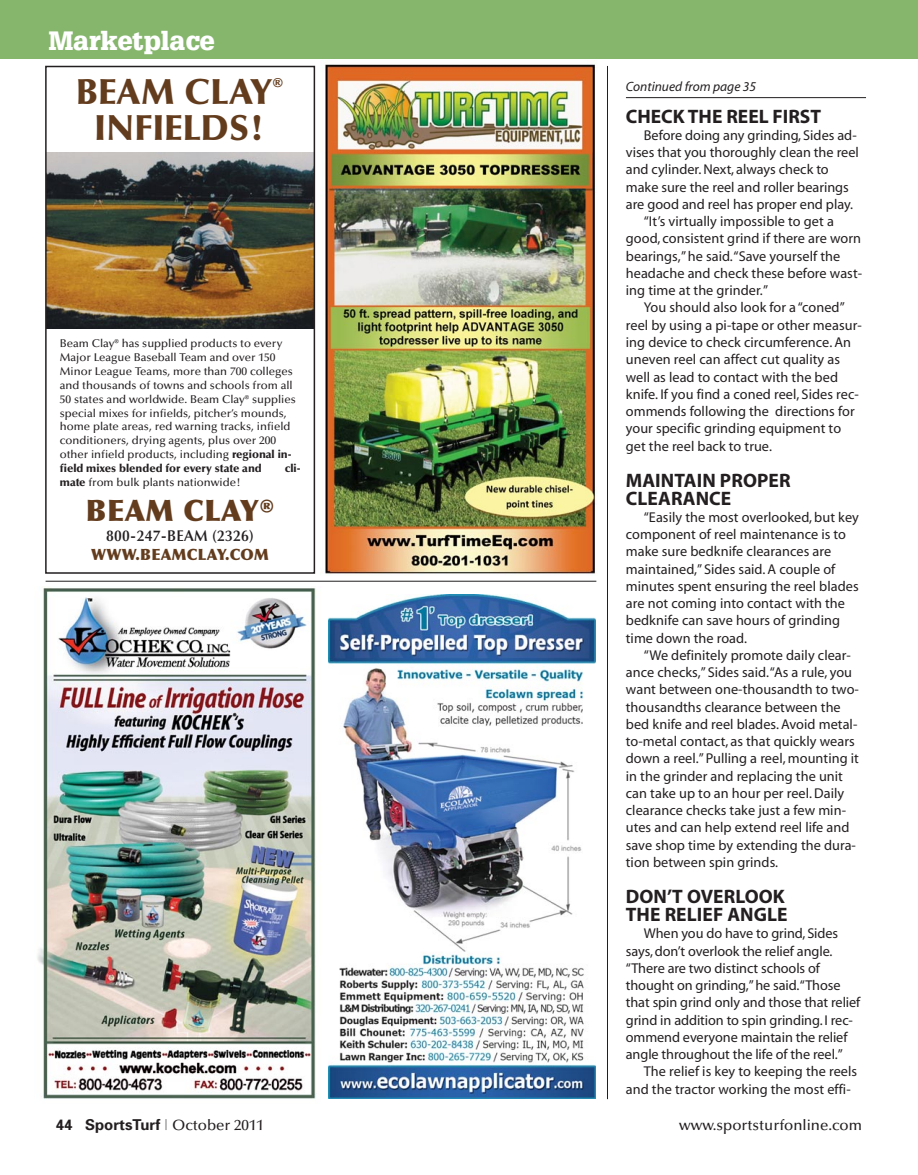
<style>
.page{position:relative;width:918px;height:1175px;background:#fff}
.page>*{position:absolute;margin:0;border:0;box-sizing:border-box;transform-origin:0 0}
.t1{font:900 36px/36px "Optima";color:#633c1d;text-align:center}
.t2{font:900 29.55px "Optima";letter-spacing:.02em;color:#633c1d;scale:.96 1}
.t3{font:900 25.95px "Glypha";color:#fff}
.t4{font:700 19.5px/18px "Myriad";letter-spacing:.005em;color:#231f20}
.t5{font:600 15.6px/18.8px "Optima";letter-spacing:.02em;color:#231f20;text-align:center;scale:.96 1}
.t6{font:700 15px "Univers";color:#231f20}
.t7{font:500 15px "Optima";color:#231f20}
.t8{font:14.25px "Myriad";letter-spacing:.005em;color:#231f20}
.t9{font:italic 13.5px "Myriad";color:#231f20}
.t10{font:500 11.25px/13.8px "Optima";color:#231f20}
.t11{font:900 11.25px "Optima";color:#231f20}
.s1{font-weight:900}
.s2{font-weight:900;color:#633c1d}
.s3{font-weight:100;font-stretch:ultra-condensed}
.s4{font-family:"Optima";font-weight:500}
</style>
<div class="page">
<div style="left:0;top:0;width:918px;height:59px;background:#85b66c"></div>
<hr style="left:46px;top:581px;width:550px;height:1px;background:#231f20">
<img style="left:48px;top:153px;width:264px;height:175px">
<div style="left:45px;top:66px;width:270px;height:508px;border:2px solid #231f20"></div>
<img style="left:329px;top:594px;width:266px;height:504px">
<hr style="left:607px;top:66px;width:1px;height:1033px;background:#231f20">
<hr style="left:626px;top:97px;width:240px;height:1px;background:#231f20">
<img style="left:37px;top:587px;width:279px;height:512px">
<img style="left:320px;top:64px;width:276px;height:510px">
<p class="t3" style="left:49px;top:31px;width:167px">Marketplace</p>
<p class="t1" style="left:76px;top:77px;width:209px">BEAM CLAY<sup>®<br></sup>INFIELDS!</p>
<p class="t10" style="left:60px;top:338px;width:237px">Beam Clay® has supplied products to every Major League Baseball Team and over 150<br>Minor League Teams, more than 700 colleges and thousands of towns and schools from all 50 states and worldwide. Beam Clay® supplies special mixes for infields, pitcher’s mounds, home plate areas, red warning tracks, infield conditioners, drying agents, plus over 200 other infield products, including <span class="s1">regional in&shy;field mixes blended for every state and</span></p>
<p class="t11" style="left:285px;top:463px;width:17px">cli-</p>
<p class="t10" style="left:60px;top:476px;width:183px"><span class="s1">mate</span> from bulk plants nationwide!</p>
<p class="t2" style="left:86px;top:498px;width:198px">BEAM CLAY®</p>
<p class="t5" style="left:91px;top:528px;width:187px">800-247-BEAM (2326)<br><span class="s2">WWW.BEAMCLAY.COM</span></p>
<p class="t9" style="left:626px;top:81px;width:132px">Continued from page 35</p>
<p class="t4" style="left:626px;top:109px;width:197px">CHECK THE REEL FIRST</p>
<p class="t8" style="left:644px;top:130px;width:214px">Before doing any grinding, Sides ad-</p>
<p class="t8" style="left:626px;top:147px;width:234px">vises that you thoroughly clean the reel</p>
<p class="t8" style="left:626px;top:164px;width:204px">and cylinder. Next, always check to</p>
<p class="t8" style="left:626px;top:181px;width:225px">make sure the reel and roller bearings</p>
<p class="t8" style="left:626px;top:199px;width:229px">are good and reel has proper end play.</p>
<p class="t8" style="left:644px;top:216px;width:192px">“It’s virtually impossible to get a</p>
<p class="t8" style="left:626px;top:233px;width:237px">good, consistent grind if there are worn</p>
<p class="t8" style="left:626px;top:250px;width:216px">bearings,” he said. “Save yourself the</p>
<p class="t8" style="left:626px;top:268px;width:238px">headache and check these before wast-</p>
<p class="t8" style="left:626px;top:285px;width:144px">ing time at the grinder.”</p>
<p class="t8" style="left:644px;top:302px;width:202px">You should also look for a “coned”</p>
<p class="t8" style="left:626px;top:319px;width:237px">reel by using a pi-tape or other measur-</p>
<p class="t8" style="left:626px;top:337px;width:227px">ing device to check circumference. An</p>
<p class="t8" style="left:626px;top:354px;width:216px">uneven reel can affect cut quality as</p>
<p class="t8" style="left:626px;top:371px;width:214px">well as lead to contact with the bed</p>
<p class="t8" style="left:626px;top:388px;width:235px">knife. If you find a coned reel, Sides rec-</p>
<p class="t8" style="left:626px;top:406px;width:230px">ommends following the directions for</p>
<p class="t8" style="left:626px;top:423px;width:217px">your specific grinding equipment to</p>
<p class="t8" style="left:626px;top:440px;width:148px">get the reel back to true.</p>
<p class="t4" style="left:626px;top:472px;width:166px">MAINTAIN PROPER<br>CLEARANCE</p>
<p class="t8" style="left:644px;top:511px;width:217px">“Easily the most overlooked, but key</p>
<p class="t8" style="left:626px;top:529px;width:222px">component of reel maintenance is to</p>
<p class="t8" style="left:626px;top:546px;width:207px">make sure bedknife clearances are</p>
<p class="t8" style="left:626px;top:563px;width:211px">maintained,” Sides said. A couple of</p>
<p class="t8" style="left:626px;top:580px;width:234px">minutes spent ensuring the reel blades</p>
<p class="t8" style="left:626px;top:598px;width:221px">are not coming into contact with the</p>
<p class="t8" style="left:626px;top:615px;width:216px">bedknife can save hours of grinding</p>
<p class="t8" style="left:626px;top:632px;width:123px">time down the road.</p>
<p class="t8" style="left:644px;top:649px;width:209px">“We definitely promote daily clear-</p>
<p class="t8" style="left:626px;top:667px;width:228px">ance checks,” Sides said. “As a rule, you</p>
<p class="t8" style="left:626px;top:684px;width:235px">want between one-thousandth to two-</p>
<p class="t8" style="left:626px;top:701px;width:216px">thousandths clearance between the</p>
<p class="t8" style="left:626px;top:718px;width:233px">bed knife and reel blades. Avoid metal-</p>
<p class="t8" style="left:626px;top:736px;width:230px">to-metal contact, as that quickly wears</p>
<p class="t8" style="left:626px;top:753px;width:235px">down a reel.” Pulling a reel, mounting it</p>
<p class="t8" style="left:626px;top:770px;width:219px">in the grinder and replacing the unit</p>
<p class="t8" style="left:626px;top:787px;width:220px">can take up to an hour per reel. Daily</p>
<p class="t8" style="left:626px;top:805px;width:222px">clearance checks take just a few min-</p>
<p class="t8" style="left:626px;top:822px;width:225px">utes and can help extend reel life and</p>
<p class="t8" style="left:626px;top:839px;width:232px">save shop time by extending the dura-</p>
<p class="t8" style="left:626px;top:856px;width:154px">tion between spin grinds.</p>
<p class="t4" style="left:626px;top:889px;width:163px">DON’T OVERLOOK<br>THE RELIEF ANGLE</p>
<p class="t8" style="left:644px;top:928px;width:196px">When you do have to grind, Sides</p>
<p class="t8" style="left:626px;top:945px;width:208px">says, don’t overlook the relief angle.</p>
<p class="t8" style="left:626px;top:962px;width:196px">“There are two distinct schools of</p>
<p class="t8" style="left:626px;top:979px;width:216px">thought on grinding,” he said.“Those</p>
<p class="t8" style="left:626px;top:997px;width:236px">that spin grind only and those that relief</p>
<p class="t8" style="left:626px;top:1014px;width:229px">grind in addition to spin grinding. I rec-</p>
<p class="t8" style="left:626px;top:1031px;width:223px">ommend everyone maintain the relief</p>
<p class="t8" style="left:626px;top:1048px;width:219px">angle throughout the life of the reel.”</p>
<p class="t8" style="left:644px;top:1066px;width:215px">The relief is key to keeping the reels</p>
<p class="t8" style="left:626px;top:1083px;width:226px">and the tractor working the most effi-</p>
<p class="t6" style="left:56px;top:1118px;width:210px">44 SportsTurf <span class="s3">|</span> <span class="s4">October 2011</span></p>
<p class="t7" style="left:679px;top:1118px;width:185px">www.sportsturfonline.com</p>
</div>
